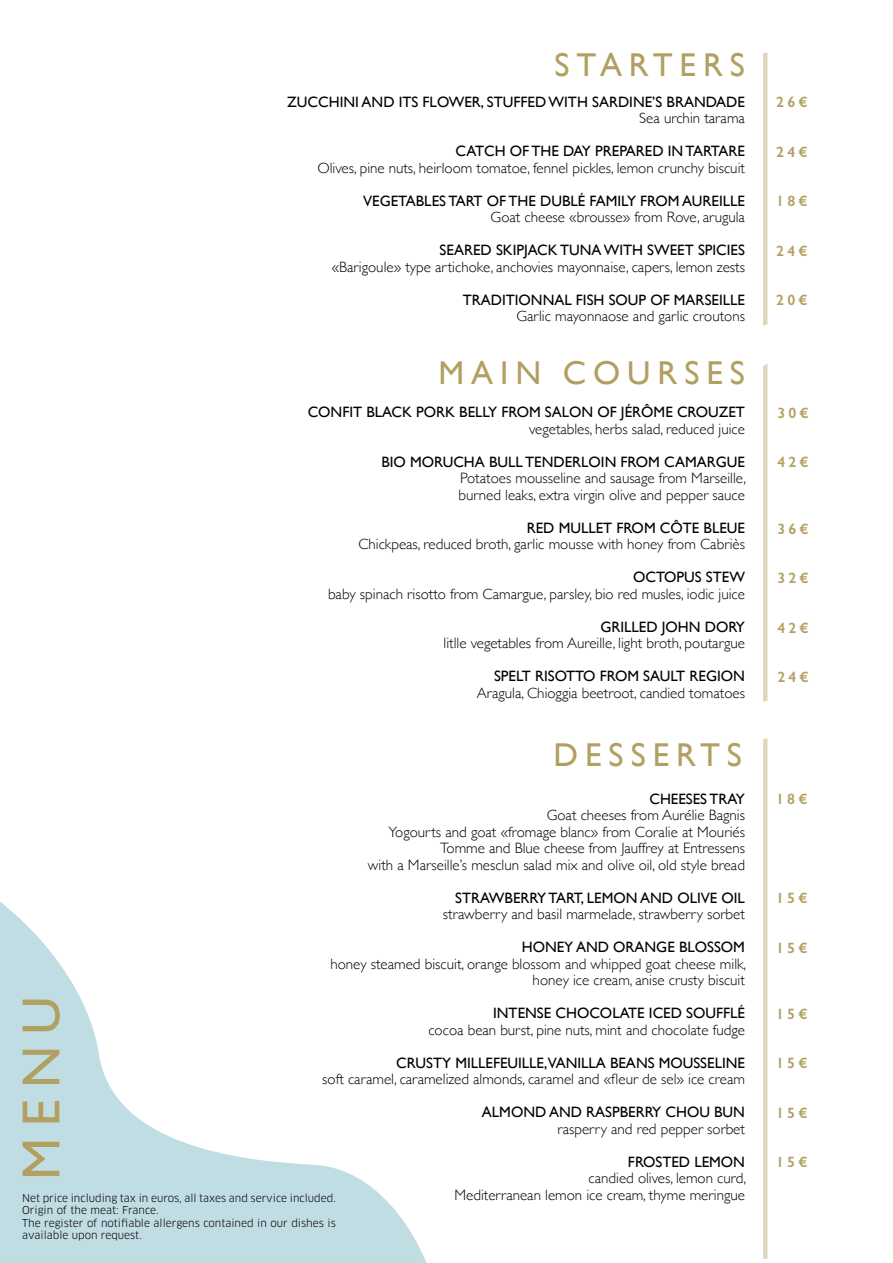
<style>
.page{position:relative;width:893px;height:1263px;background:#fff}
.page>*{position:absolute;margin:0;border:0;box-sizing:border-box;transform-origin:0 0}
.t1{font:54px "Gill Sans";color:#b1a062}
.t2{font:33px "Gill Sans";letter-spacing:.21em;color:#b1a062}
.t3{font:300 15px/16.5px "Gill Sans";color:#000;text-align:right}
.t4{font:15px "Gill Sans";color:#000}
.t5{font:600 15px "Gill Sans";letter-spacing:.21em;color:#b1a062}
.t6{font:10.5px/12.6px "Clan OT";color:#000}
</style>
<div class="page">
<hr style="left:763px;top:53px;width:4px;height:1206px;background:#ded7bd">
<svg style="left:763px;top:645px;width:5px;height:191px"></svg>
<svg style="left:763px;top:257px;width:5px;height:191px"></svg>
<svg style="left:0;top:902px;width:426px;height:361px"></svg>
<h2 class="t2" style="left:554px;top:45px;width:192px">STARTERS</h2>
<p class="t4" style="left:287px;top:93px;width:459px">ZUCCHINI AND ITS FLOWER, STUFFED WITH SARDINE’S BRANDADE</p>
<p class="t3" style="left:639px;top:109px;width:107px">Sea urchin tarama</p>
<p class="t4" style="left:456px;top:142px;width:291px">CATCH OF THE DAY PREPARED IN TARTARE</p>
<p class="t3" style="left:317px;top:159px;width:429px">Olives, pine nuts, heirloom tomatoe, fennel pickles, lemon crunchy biscuit</p>
<p class="t4" style="left:363px;top:192px;width:383px">VEGETABLES TART OF THE DUBLÉ FAMILY FROM AUREILLE</p>
<p class="t3" style="left:491px;top:208px;width:256px">Goat cheese «brousse» from Rove, arugula</p>
<p class="t4" style="left:440px;top:241px;width:307px">SEARED SKIPJACK TUNA WITH SWEET SPICIES</p>
<p class="t3" style="left:332px;top:258px;width:415px">«Barigoule» type artichoke, anchovies mayonnaise, capers, lemon zests</p>
<p class="t4" style="left:463px;top:291px;width:284px">TRADITIONNAL FISH SOUP OF MARSEILLE</p>
<p class="t3" style="left:516px;top:307px;width:230px">Garlic mayonnaose and garlic croutons</p>
<h2 class="t2" style="left:439px;top:354px;width:308px">MAIN COURSES</h2>
<p class="t4" style="left:308px;top:404px;width:439px">CONFIT BLACK PORK BELLY FROM SALON OF JÉRÔME CROUZET</p>
<p class="t3" style="left:529px;top:420px;width:217px">vegetables, herbs salad, reduced juice</p>
<p class="t4" style="left:381px;top:453px;width:365px">BIO MORUCHA BULL TENDERLOIN FROM CAMARGUE</p>
<p class="t3" style="left:459px;top:470px;width:289px;text-align:left">Potatoes mousseline and sausage from Marseille, burned leaks, extra virgin olive and pepper sauce</p>
<p class="t4" style="left:527px;top:519px;width:220px">RED MULLET FROM CÔTE BLEUE</p>
<p class="t3" style="left:358px;top:536px;width:388px">Chickpeas, reduced broth, garlic mousse with honey from Cabriès</p>
<p class="t4" style="left:633px;top:569px;width:113px">OCTOPUS STEW</p>
<p class="t3" style="left:328px;top:585px;width:418px">baby spinach risotto from Camargue, parsley, bio red musles, iodic juice</p>
<p class="t4" style="left:600px;top:618px;width:146px">GRILLED JOHN DORY</p>
<p class="t3" style="left:443px;top:635px;width:303px">litlle vegetables from Aureille, light broth, poutargue</p>
<p class="t4" style="left:494px;top:668px;width:252px">SPELT RISOTTO FROM SAULT REGION</p>
<p class="t3" style="left:477px;top:684px;width:270px">Aragula, Chioggia beetroot, candied tomatoes</p>
<h2 class="t2" style="left:553px;top:735px;width:190px">DESSERTS</h2>
<p class="t4" style="left:649px;top:790px;width:97px">CHEESES TRAY</p>
<p class="t3" style="left:368px;top:806px;width:379px">Goat cheeses from Aurélie Bagnis<br>Yogourts and goat «fromage blanc» from Coralie at Mouriés Tomme and Blue cheese from Jauffrey at Entressens<br>with a Marseille’s mesclun salad mix and olive oil, old style bread</p>
<p class="t4" style="left:455px;top:889px;width:291px">STRAWBERRY TART, LEMON AND OLIVE OIL</p>
<p class="t3" style="left:443px;top:905px;width:304px">strawberry and basil marmelade, strawberry sorbet</p>
<p class="t4" style="left:522px;top:938px;width:225px">HONEY AND ORANGE BLOSSOM</p>
<p class="t3" style="left:330px;top:955px;width:417px">honey steamed biscuit, orange blossom and whipped goat cheese milk, honey ice cream, anise crusty biscuit</p>
<p class="t4" style="left:493px;top:1004px;width:253px">INTENSE CHOCOLATE ICED SOUFFLÉ</p>
<p class="t3" style="left:428px;top:1021px;width:318px">cocoa bean burst, pine nuts, mint and chocolate fudge</p>
<p class="t4" style="left:396px;top:1054px;width:350px">CRUSTY MILLEFEUILLE,VANILLA BEANS MOUSSELINE</p>
<p class="t3" style="left:322px;top:1070px;width:424px">soft caramel, caramelized almonds, caramel and «fleur de sel» ice cream</p>
<p class="t4" style="left:482px;top:1103px;width:265px">ALMOND AND RASPBERRY CHOU BUN</p>
<p class="t3" style="left:557px;top:1120px;width:189px">rasperry and red pepper sorbet</p>
<p class="t4" style="left:628px;top:1153px;width:119px">FROSTED LEMON</p>
<p class="t3" style="left:455px;top:1169px;width:293px">candied olives, lemon curd,<br>Mediterranean lemon ice cream, thyme meringue</p>
<h1 class="t1" style="left:9px;top:1180px;width:185px;rotate:-90deg">MENU</h1>
<p class="t6" style="left:22px;top:1191px;width:315px">Net price including tax in euros, all taxes and service included.<br>Origin of the meat: France.<br>The register of notifiable allergens contained in our dishes is available upon request.</p>
<p class="t5" style="left:776px;top:93px;width:33px">26€</p>
<p class="t5" style="left:776px;top:143px;width:33px">24€</p>
<p class="t5" style="left:776px;top:192px;width:33px">18€</p>
<p class="t5" style="left:776px;top:242px;width:33px">24€</p>
<p class="t5" style="left:776px;top:291px;width:33px">20€</p>
<p class="t5" style="left:777px;top:404px;width:33px">30€</p>
<p class="t5" style="left:777px;top:453px;width:33px">42€</p>
<p class="t5" style="left:777px;top:519px;width:33px">36€</p>
<p class="t5" style="left:777px;top:569px;width:33px">32€</p>
<p class="t5" style="left:777px;top:618px;width:33px">42€</p>
<p class="t5" style="left:777px;top:668px;width:33px">24€</p>
<p class="t5" style="left:776px;top:790px;width:33px">18€</p>
<p class="t5" style="left:776px;top:889px;width:33px">15€</p>
<p class="t5" style="left:776px;top:938px;width:33px">15€</p>
<p class="t5" style="left:776px;top:1004px;width:33px">15€</p>
<p class="t5" style="left:776px;top:1054px;width:33px">15€</p>
<p class="t5" style="left:776px;top:1103px;width:33px">15€</p>
<p class="t5" style="left:776px;top:1153px;width:33px">15€</p>
</div>
